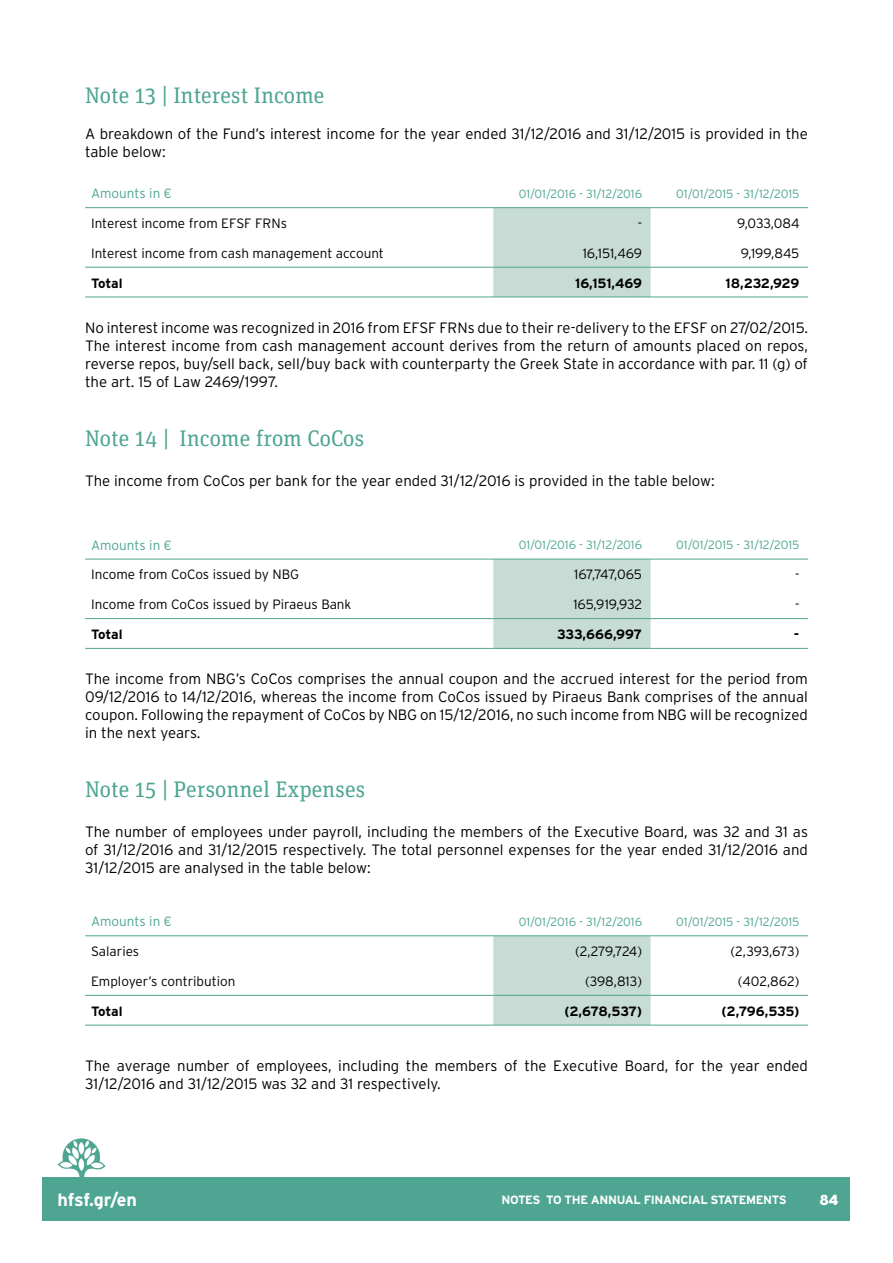
<style>
.page{position:relative;width:893px;height:1263px;background:#fff}
.page>*{position:absolute;margin:0;border:0;box-sizing:border-box;transform-origin:0 0}
.t1{font:22.5px "Unit Slab Pro";color:#4ea592}
.t2{font:700 18px "Interstate GR";letter-spacing:-.01em;color:#fff}
.t3{font:300 15px/18px "Interstate GR";color:#000;text-align:justify}
.t4{font:15px "Neutraface Two Disp Greek Titl";color:#fff}
.t5{font:300 13.5px "Interstate GR";color:#000}
.t6{font:700 13.5px "Interstate GR";letter-spacing:-.015em;color:#000}
.t7{font:300 13.5px "Interstate GR";color:#4ea592}
.t8{font:300 13.5px "Interstate GR";letter-spacing:-.02em;color:#000}
.t9{font:300 12px "Interstate GR";color:#4ea592}
.t10{font:700 12px "Interstate GR";letter-spacing:-.03em;color:#fff}
</style>
<div class="page">
<div style="left:43px;top:1177px;width:807px;height:43px;background:#4ea592"></div>
<svg style="left:58px;top:1138px;width:47px;height:39px"></svg>
<div style="left:493px;top:208px;width:158px;height:89px;background:#c8dcd6"></div>
<hr style="left:85px;top:207px;width:408px;height:1px;background:#4ea592">
<hr style="left:493px;top:207px;width:158px;height:1px;background:#4ea592">
<hr style="left:651px;top:207px;width:157px;height:1px;background:#4ea592">
<hr style="left:85px;top:297px;width:408px;height:1px;background:#4ea592">
<hr style="left:493px;top:297px;width:158px;height:1px;background:#4ea592">
<hr style="left:651px;top:297px;width:157px;height:1px;background:#4ea592">
<hr style="left:85px;top:267px;width:408px;height:1px;background:#4ea592">
<hr style="left:493px;top:267px;width:158px;height:1px;background:#4ea592">
<hr style="left:651px;top:267px;width:157px;height:1px;background:#4ea592">
<div style="left:493px;top:560px;width:158px;height:88px;background:#c8dcd6"></div>
<hr style="left:85px;top:559px;width:408px;height:1px;background:#4ea592">
<hr style="left:493px;top:559px;width:158px;height:1px;background:#4ea592">
<hr style="left:651px;top:559px;width:157px;height:1px;background:#4ea592">
<hr style="left:85px;top:648px;width:408px;height:1px;background:#4ea592">
<hr style="left:493px;top:648px;width:158px;height:1px;background:#4ea592">
<hr style="left:651px;top:648px;width:157px;height:1px;background:#4ea592">
<hr style="left:85px;top:618px;width:408px;height:1px;background:#4ea592">
<hr style="left:493px;top:618px;width:158px;height:1px;background:#4ea592">
<hr style="left:651px;top:618px;width:157px;height:1px;background:#4ea592">
<div style="left:493px;top:936px;width:158px;height:89px;background:#c8dcd6"></div>
<hr style="left:85px;top:935px;width:408px;height:1px;background:#4ea592">
<hr style="left:493px;top:935px;width:158px;height:1px;background:#4ea592">
<hr style="left:651px;top:935px;width:157px;height:1px;background:#4ea592">
<hr style="left:85px;top:1025px;width:408px;height:1px;background:#4ea592">
<hr style="left:493px;top:1025px;width:158px;height:1px;background:#4ea592">
<hr style="left:651px;top:1025px;width:157px;height:1px;background:#4ea592">
<hr style="left:85px;top:995px;width:408px;height:1px;background:#4ea592">
<hr style="left:493px;top:995px;width:158px;height:1px;background:#4ea592">
<hr style="left:651px;top:995px;width:157px;height:1px;background:#4ea592">
<h1 class="t1" style="left:85px;top:80px;width:241px">Note 13 | Interest Income</h1>
<p class="t3" style="left:85px;top:124px;width:724px">A breakdown of the Fund’s interest income for the year ended 31/12/2016 and 31/12/2015 is provided in the table below:</p>
<p class="t7" style="left:91px;top:186px;width:82px">Amounts in €</p>
<p class="t9" style="left:519px;top:187px;width:125px">01/01/2016 - 31/12/2016</p>
<p class="t9" style="left:676px;top:187px;width:125px">01/01/2015 - 31/12/2015</p>
<p class="t5" style="left:91px;top:216px;width:197px">Interest income from EFSF FRNs</p>
<p class="t5" style="left:638px;top:216px;width:6px">-</p>
<p class="t5" style="left:737px;top:216px;width:64px">9,033,084</p>
<p class="t5" style="left:91px;top:245px;width:294px">Interest income from cash management account</p>
<p class="t5" style="left:583px;top:245px;width:61px">16,151,469</p>
<p class="t5" style="left:741px;top:245px;width:60px">9,199,845</p>
<p class="t6" style="left:91px;top:275px;width:33px">Total</p>
<p class="t6" style="left:575px;top:275px;width:68px">16,151,469</p>
<p class="t6" style="left:725px;top:275px;width:75px">18,232,929</p>
<p class="t3" style="left:85px;top:319px;width:724px">No interest income was recognized in 2016 from EFSF FRNs due to their re-delivery to the EFSF on 27/02/2015.<br>The interest income from cash management account derives from the return of amounts placed on repos, reverse repos, buy/sell back, sell/buy back with counterparty the Greek State in accordance with par. 11 (g) of the art. 15 of Law 2469/1997.</p>
<h1 class="t1" style="left:85px;top:423px;width:281px">Note 14 | Income from CoCos</h1>
<p class="t3" style="left:85px;top:472px;width:631px">The income from CoCos per bank for the year ended 31/12/2016 is provided in the table below:</p>
<p class="t7" style="left:91px;top:537px;width:82px">Amounts in €</p>
<p class="t9" style="left:519px;top:538px;width:125px">01/01/2016 - 31/12/2016</p>
<p class="t9" style="left:676px;top:538px;width:125px">01/01/2015 - 31/12/2015</p>
<p class="t5" style="left:91px;top:567px;width:210px">Income from CoCos issued by NBG</p>
<p class="t8" style="left:574px;top:567px;width:69px">167,747,065</p>
<p class="t5" style="left:795px;top:567px;width:6px">-</p>
<p class="t5" style="left:91px;top:597px;width:262px">Income from CoCos issued by Piraeus Bank</p>
<p class="t5" style="left:573px;top:597px;width:70px">165,919,932</p>
<p class="t5" style="left:795px;top:597px;width:6px">-</p>
<p class="t6" style="left:91px;top:627px;width:33px">Total</p>
<p class="t6" style="left:557px;top:627px;width:86px">333,666,997</p>
<p class="t6" style="left:794px;top:627px;width:7px">-</p>
<p class="t3" style="left:85px;top:670px;width:724px">The income from NBG’s CoCos comprises the annual coupon and the accrued interest for the period from 09/12/2016 to 14/12/2016, whereas the income from CoCos issued by Piraeus Bank comprises of the annual coupon. Following the repayment of CoCos by NBG on 15/12/2016, no such income from NBG will be recognized in the next years.</p>
<h1 class="t1" style="left:85px;top:774px;width:282px">Note 15 | Personnel Expenses</h1>
<p class="t3" style="left:85px;top:823px;width:724px">The number of employees under payroll, including the members of the Executive Board, was 32 and 31 as of 31/12/2016 and 31/12/2015 respectively. The total personnel expenses for the year ended 31/12/2016 and 31/12/2015 are analysed in the table below:</p>
<p class="t7" style="left:91px;top:914px;width:82px">Amounts in €</p>
<p class="t9" style="left:519px;top:915px;width:125px">01/01/2016 - 31/12/2016</p>
<p class="t9" style="left:676px;top:915px;width:125px">01/01/2015 - 31/12/2015</p>
<p class="t5" style="left:91px;top:944px;width:50px">Salaries</p>
<p class="t5" style="left:575px;top:944px;width:68px">(2,279,724)</p>
<p class="t5" style="left:731px;top:944px;width:70px">(2,393,673)</p>
<p class="t5" style="left:91px;top:973px;width:146px">Employer’s contribution</p>
<p class="t5" style="left:585px;top:973px;width:58px">(398,813)</p>
<p class="t5" style="left:738px;top:973px;width:63px">(402,862)</p>
<p class="t6" style="left:91px;top:1003px;width:33px">Total</p>
<p class="t6" style="left:564px;top:1003px;width:79px">(2,678,537)</p>
<p class="t6" style="left:722px;top:1003px;width:79px">(2,796,535)</p>
<p class="t3" style="left:85px;top:1057px;width:724px">The average number of employees, including the members of the Executive Board, for the year ended<br>31/12/2016 and 31/12/2015 was 32 and 31 respectively.</p>
<p class="t2" style="left:58px;top:1190px;width:81px">hfsf.gr/en</p>
<p class="t4" style="left:820px;top:1190px;width:20px">84</p>
<p class="t10" style="left:502px;top:1193px;width:287px">NOTES TO THE ANNUAL FINANCIAL STATEMENTS</p>
</div>
